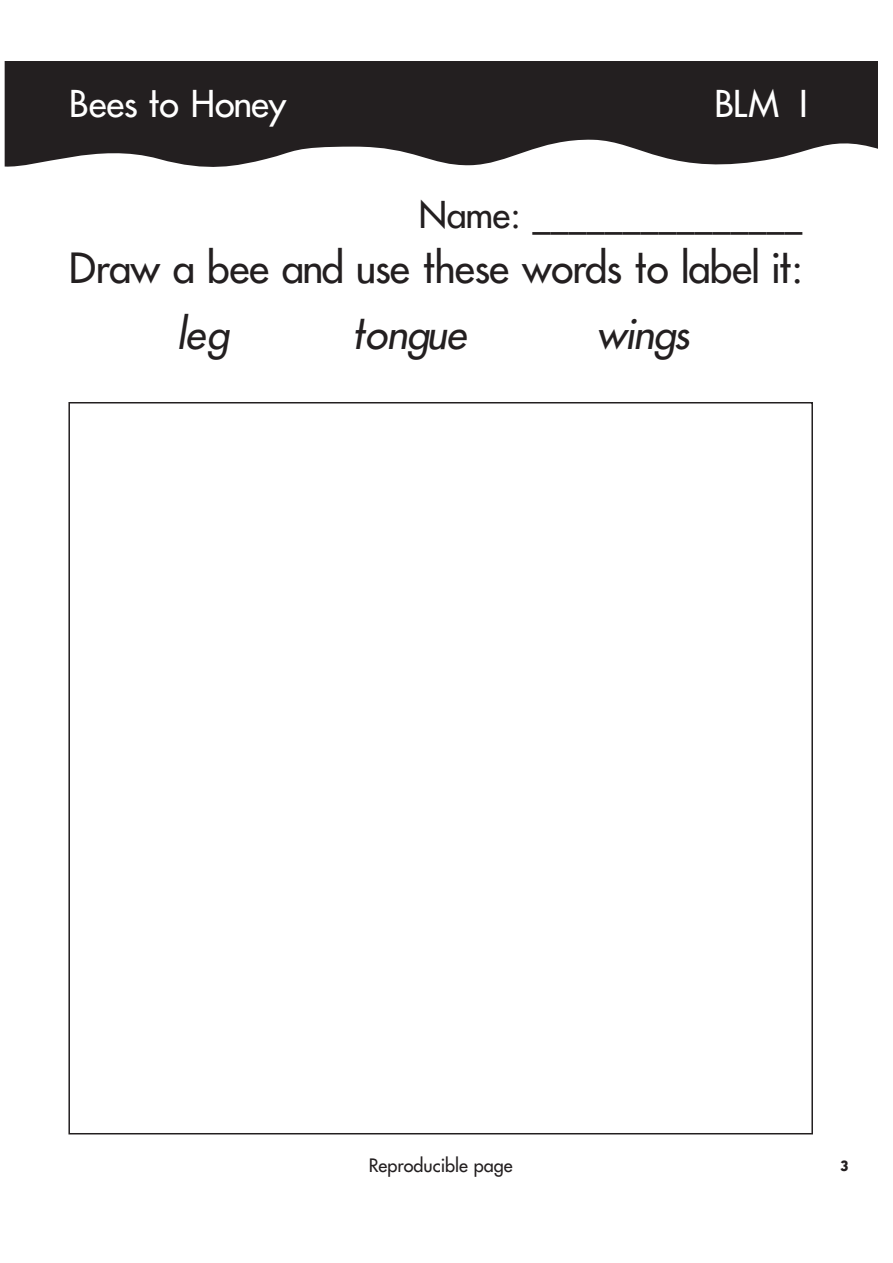
<style>
.page{position:relative;width:893px;height:1263px;background:#fff}
.page>*{position:absolute;margin:0;border:0;box-sizing:border-box;transform-origin:0 0}
.t1{font:40.5px "Futura JUNIORSP";color:#231f20}
.t2{font:italic 40.5px "Futura JUNIORSP";color:#231f20}
.t3{font:36px "Futura JUNIORSP";color:#231f20}
.t4{font:36px "Futura JUNIORSP";color:#fff}
.t5{font:18px "Futura";color:#231f20}
.t6{font:700 18px "Bailey Sans ITC";color:#231f20}
</style>
<div class="page">
<svg style="left:5px;top:62px;width:873px;height:105px;background:#3b3839"></svg>
<p class="t4" style="left:70px;top:87px;width:218px">Bees to Honey</p>
<p class="t4" style="left:715px;top:87px;width:98px">BLM 1</p>
<p class="t3" style="left:419px;top:198px;width:385px">Name: _______________</p>
<p class="t1" style="left:70px;top:249px;width:734px">Draw a bee and use these words to label it:</p>
<p class="t2" style="left:179px;top:315px;width:51px">leg</p>
<p class="t2" style="left:353px;top:315px;width:116px">tongue</p>
<p class="t2" style="left:598px;top:315px;width:93px">wings</p>
<p class="t5" style="left:369px;top:1156px;width:145px">Reproducible page</p>
<p class="t6" style="left:840px;top:1158px;width:11px">3</p>
</div>
